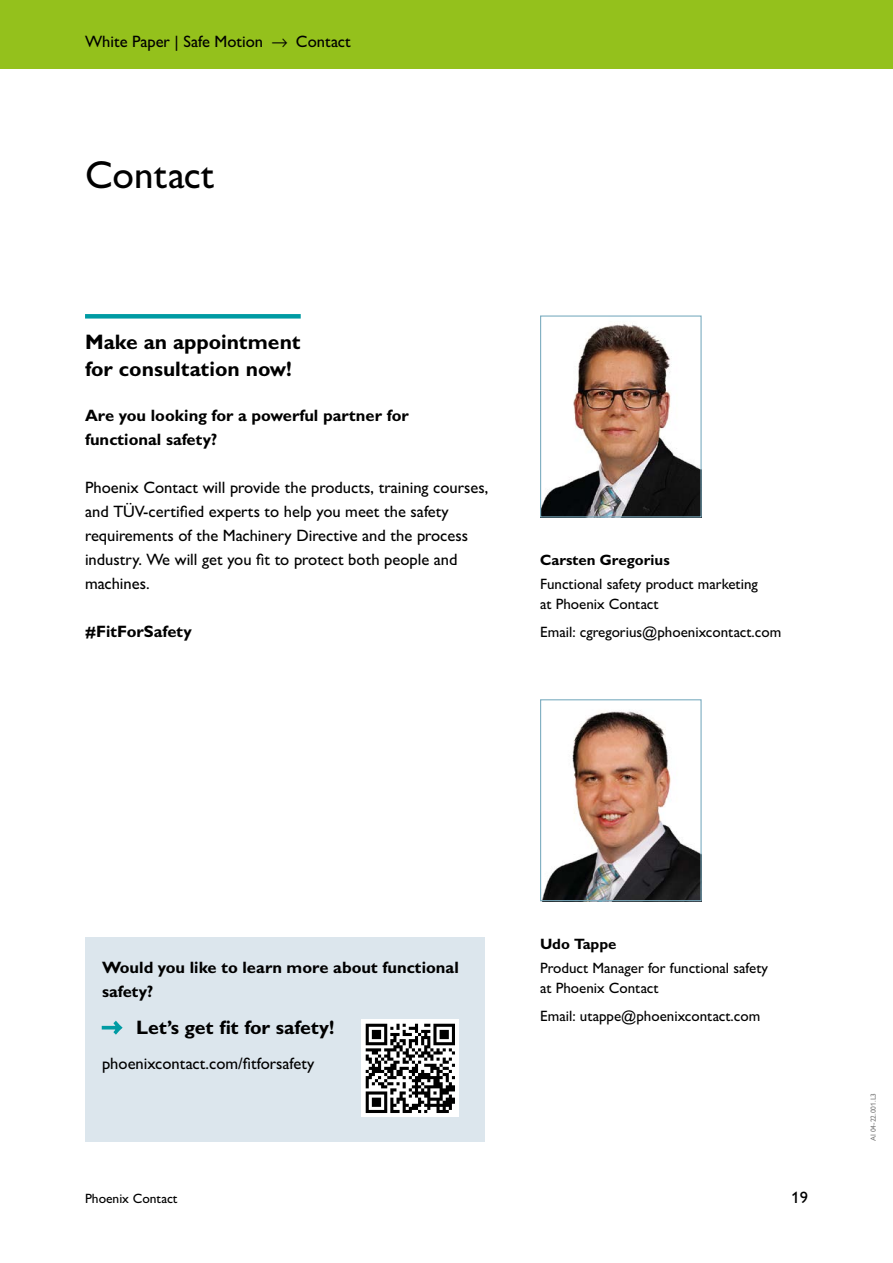
<style>
.page{position:relative;width:893px;height:1263px;background:#fff}
.page>*{position:absolute;margin:0;border:0;box-sizing:border-box;transform-origin:0 0}
.t1{font:39px "Px C Gill Alt One";color:#000}
.t2{font:700 21px/27px "Px C Gill Alt One";color:#000}
.t3{font:700 19.5px "Px C Gill Alt One";color:#000}
.t4{font:16.5px/24px "Px C Gill Alt One";color:#000}
.t5{font:700 16.5px/24px "Px C Gill Alt One";color:#000}
.t6{font:15px/19.5px "Px C Gill Alt One";color:#000}
.t7{font:700 15px "Px C Gill Alt One";color:#000}
.t8{font:13.5px "Px C Gill Alt One";color:#000}
.t9{font:7.5px "Px C Gill Alt One";color:#808080}
</style>
<div class="page">
<div style="left:0;top:0;width:893px;height:68px;background:#94c11c"></div>
<img style="left:542px;top:711px;width:158px;height:188px">
<div style="left:540px;top:699px;width:162px;height:202px;border:1px solid #7daec1"></div>
<img style="left:542px;top:324px;width:158px;height:191px">
<div style="left:540px;top:315px;width:162px;height:202px;border:1px solid #7daec1"></div>
<div style="left:85px;top:314px;width:216px;height:5px;background:#009ba3"></div>
<div style="left:85px;top:937px;width:400px;height:204px;background:#dce6ed"></div>
<div style="left:361px;top:1019px;width:98px;height:98px;background:#fff"></div>
<svg style="left:366px;top:1024px;width:89px;height:89px"></svg>
<p class="t4" style="left:85px;top:29px;width:180px">White Paper | Safe Motion</p>
<p class="t4" style="left:296px;top:29px;width:56px">Contact</p>
<h1 class="t1" style="left:85px;top:152px;width:131px">Contact</h1>
<p class="t2" style="left:85px;top:328px;width:217px">Make an appointment for consultation now!</p>
<p class="t5" style="left:85px;top:403px;width:325px">Are you looking for a powerful partner for functional safety?</p>
<p class="t4" style="left:85px;top:475px;width:405px">Phoenix Contact will provide the products, training courses, and TÜV-certified experts to help you meet the safety requirements of the Machinery Directive and the process industry. We will get you fit to protect both people and machines.</p>
<p class="t5" style="left:85px;top:619px;width:108px">#FitForSafety</p>
<p class="t7" style="left:540px;top:551px;width:131px">Carsten Gregorius</p>
<p class="t6" style="left:540px;top:574px;width:219px">Functional safety product marketing at Phoenix Contact</p>
<p class="t6" style="left:540px;top:622px;width:243px">Email: cgregorius@phoenixcontact.com</p>
<p class="t5" style="left:102px;top:955px;width:358px">Would you like to learn more about functional safety?</p>
<p class="t3" style="left:136px;top:1015px;width:200px">Let’s get fit for safety!</p>
<p class="t4" style="left:102px;top:1051px;width:214px">phoenixcontact.com/fitforsafety</p>
<p class="t7" style="left:540px;top:935px;width:78px">Udo Tappe</p>
<p class="t6" style="left:540px;top:958px;width:230px">Product Manager for functional safety at Phoenix Contact</p>
<p class="t6" style="left:540px;top:1006px;width:222px">Email: utappe@phoenixcontact.com</p>
<p class="t8" style="left:85px;top:1191px;width:94px">Phoenix Contact</p>
<p class="t4" style="left:791px;top:1186px;width:18px">19</p>
<p class="t9" style="left:869px;top:1141px;width:50px;rotate:-90deg">AI 04-22.001.L3</p>
</div>
